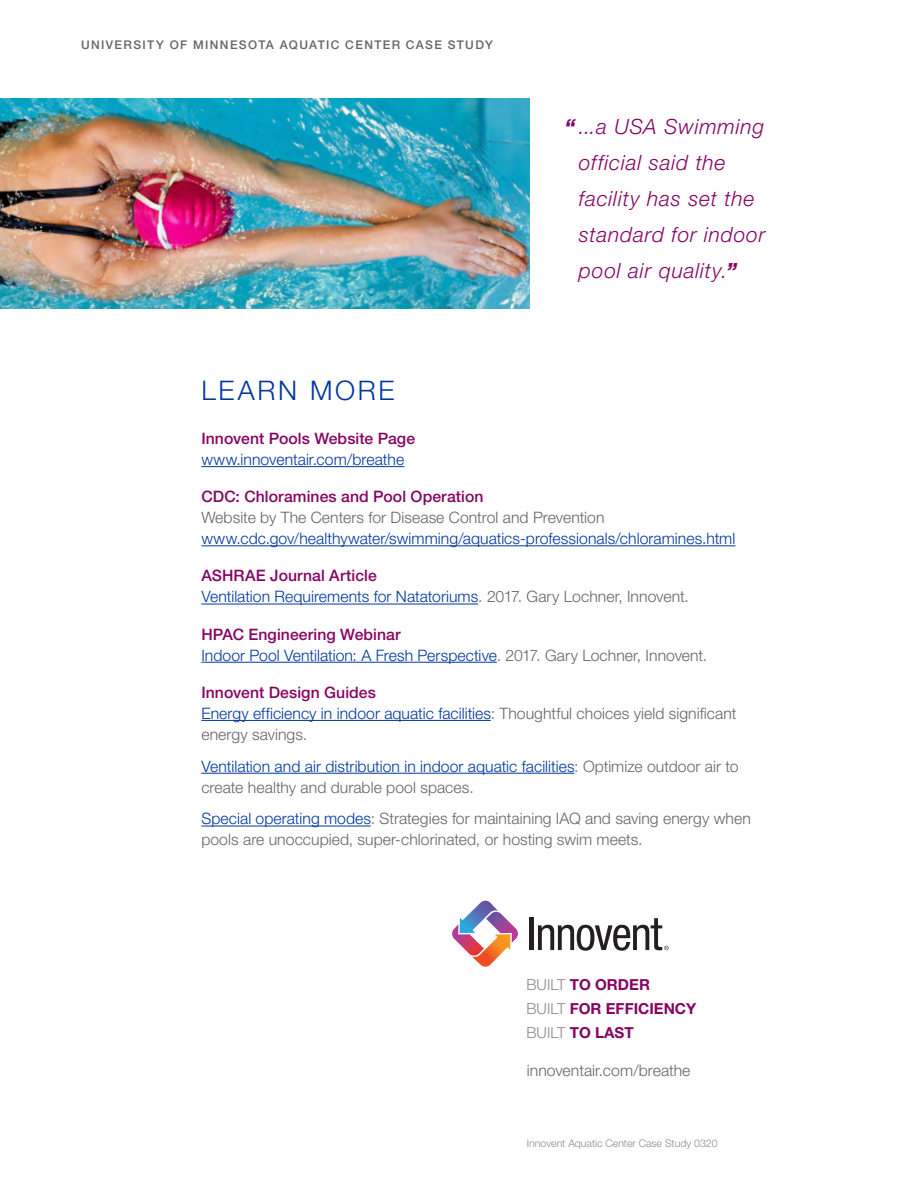
<style>
.page{position:relative;width:918px;height:1188px;background:#fff}
.page>*{position:absolute;margin:0;border:0;box-sizing:border-box;transform-origin:0 0}
.Head1{font:300 27px "Helvetica Neue LT Std";letter-spacing:.1em;color:#0036a0}
.Pull_quote{font:italic 300 21px/36px "Helvetica Neue LT Std";letter-spacing:.04em;color:#870363}
.Body{font:300 15.75px/21px "Helvetica Neue LT Std";letter-spacing:.005em;color:#63656a}
.Bullet{font:300 15.75px "Helvetica Neue LT Std";letter-spacing:.005em;color:#0036a0}
.Body-2{font:300 15.75px/21px "Helvetica Neue LT Std";letter-spacing:.005em;color:#0036a0}
.Bullet-2{font:500 15.75px "Helvetica Neue LT Std";letter-spacing:.005em;color:#870363}
.BODY-1{font:300 15.75px "Helvetica Neue LT Std";letter-spacing:.005em;color:#63656a}
.t1{font:700 15.15px/23.5px "Helvetica Neue LT Std";color:#870363}
.t2{font:13.5px "Helvetica Neue LT Std";color:#8a8a8e}
.HEADER-FOOTER{font:500 12px "Helvetica Neue LT Std";letter-spacing:.115em;color:#63656a}
.t3{font:300 10.5px "Helvetica Neue LT Std";color:#8a8a8e}
.s1{font-weight:800}
.s2{color:#63656a}
.s3{color:#0036a0}
.s4{font-weight:300;color:#8a8a8e}
</style>
<div class="page">
<img style="left:0;top:98px;width:530px;height:211px">
<svg style="left:452px;top:901px;width:66px;height:66px"></svg>
<hr style="left:529px;top:917px;width:4px;height:33px;background:#231f20">
<svg style="left:538px;top:918px;width:131px;height:33px"></svg>
<hr style="left:201px;top:466px;width:203px;height:1px;background:#0036a0">
<hr style="left:201px;top:545px;width:534px;height:1px;background:#0036a0">
<hr style="left:201px;top:604px;width:277px;height:1px;background:#0036a0">
<hr style="left:201px;top:662px;width:296px;height:1px;background:#0036a0">
<hr style="left:201px;top:720px;width:290px;height:1px;background:#0036a0">
<hr style="left:201px;top:773px;width:373px;height:1px;background:#0036a0">
<hr style="left:201px;top:826px;width:170px;height:1px;background:#0036a0">
<p class="HEADER-FOOTER" style="left:81px;top:38px;width:413px">UNIVERSITY OF MINNESOTA AQUATIC CENTER CASE STUDY</p>
<p class="Head1" style="left:201px;top:374px;width:195px">LEARN MORE</p>
<p class="Pull_quote" style="left:579px;top:108px;width:188px;text-indent:-14px"><span class="s1">“</span> ...a USA Swimming official said the facility has set the standard for indoor pool air quality.<span class="s1">”</span></p>
<p class="Bullet-2" style="left:201px;top:429px;width:215px">Innovent Pools Website Page</p>
<p class="Bullet" style="left:201px;top:450px;width:204px">www.innoventair.com/breathe</p>
<p class="Bullet-2" style="left:201px;top:487px;width:284px">CDC: Chloramines and Pool Operation</p>
<p class="Body-2" style="left:201px;top:507px;width:536px"><span class="s2">Website by The Centers for Disease Control and Prevention </span>www.cdc.gov/healthywater/swimming/aquatics-professionals/chloramines.html</p>
<p class="Bullet-2" style="left:201px;top:566px;width:177px">ASHRAE Journal Article</p>
<p class="Bullet" style="left:201px;top:587px;width:489px">Ventilation Requirements for Natatoriums<span class="s2">. 2017. Gary Lochner, Innovent.</span></p>
<p class="Bullet-2" style="left:201px;top:625px;width:201px">HPAC Engineering Webinar</p>
<p class="Bullet" style="left:201px;top:645px;width:507px">Indoor Pool Ventilation: A Fresh Perspective<span class="s2">. 2017. Gary Lochner, Innovent.</span></p>
<p class="Bullet-2" style="left:201px;top:683px;width:176px">Innovent Design Guides</p>
<p class="Body" style="left:201px;top:702px;width:537px"><span class="s3">Energy efficiency in indoor aquatic facilities</span>: Thoughtful choices yield significant energy savings.</p>
<p class="Body" style="left:201px;top:755px;width:539px"><span class="s3">Ventilation and air distribution in indoor aquatic facilities</span>: Optimize outdoor air to create healthy and durable pool spaces.</p>
<p class="Body" style="left:201px;top:808px;width:551px"><span class="s3">Special operating modes</span>: Strategies for maintaining IAQ and saving energy when pools are unoccupied, super-chlorinated, or hosting swim meets.</p>
<p class="t1" style="left:526px;top:973px;width:171px"><span class="s4">BUILT</span> TO ORDER<br><span class="s4">BUILT</span> FOR EFFICIENCY<br><span class="s4">BUILT</span> TO LAST</p>
<p class="t2" style="left:526px;top:1057px;width:97px">innoventair.com</p>
<p class="BODY-1" style="left:527px;top:1060px;width:165px">innoventair.com/breathe</p>
<p class="t3" style="left:527px;top:1137px;width:192px">Innovent Aquatic Center Case Study 0320</p>
</div>
